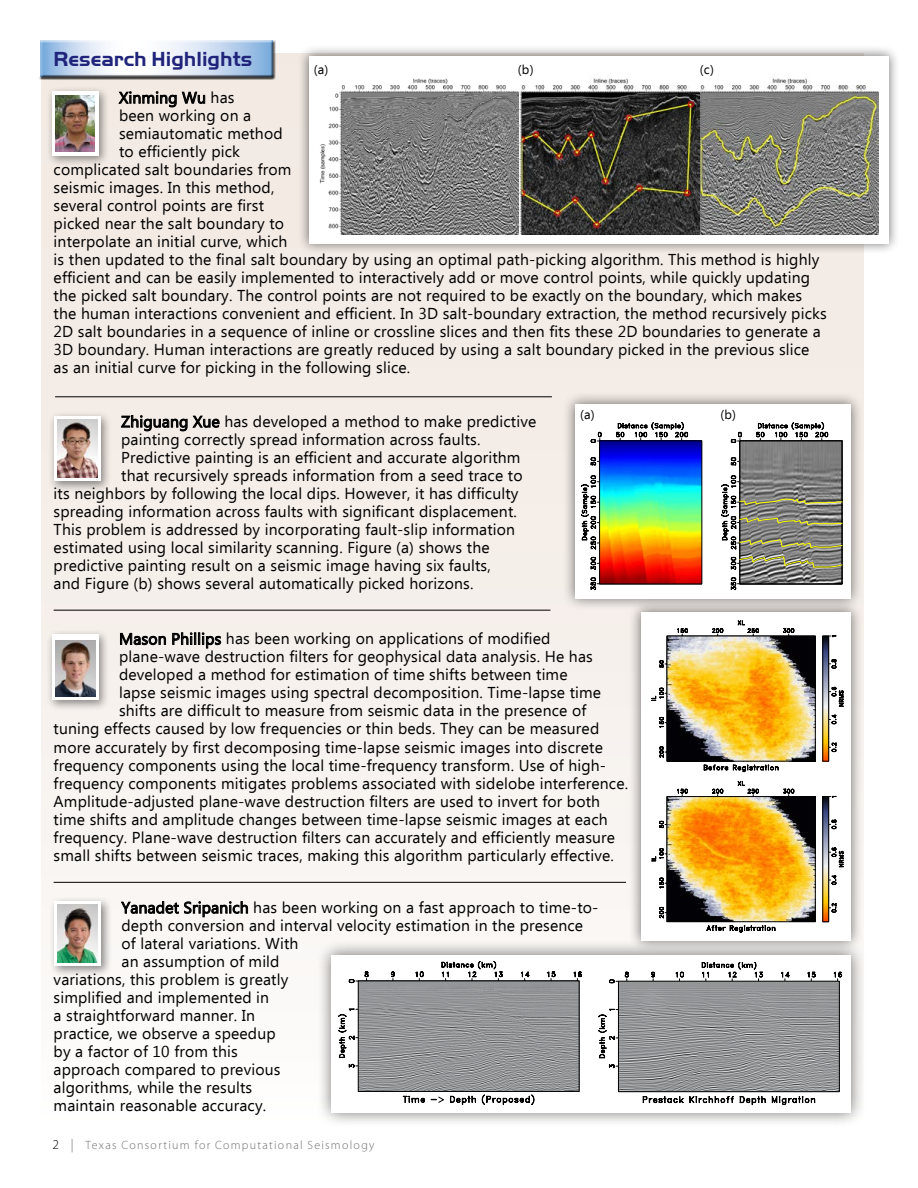
<style>
.page{position:relative;width:918px;height:1188px;background:#fff}
.page>*{position:absolute;margin:0;border:0;box-sizing:border-box;transform-origin:0 0}
.t1{font:700 21px "Handel Got D";color:#20247b}
.t2{font:15.75px "Ebrima";letter-spacing:.01em;color:#000}
.t3{font:12.9px "Ebrima";color:#000}
.t4{font:300 12px "Myriad Pro";letter-spacing:.105em;color:#6d6e71}
.t5{font:700 6.45px "Arial";color:#000}
.s1{font-size:13.5px;color:#000}
.s2{font-size:13.5px}
</style>
<div class="page">
<div style="left:41px;top:54px;width:823px;height:1079px;background:linear-gradient(to bottom,#f0e6df,#fcfbfa)"></div>
<div style="left:39px;top:39px;width:237px;height:41px;background:#000;opacity:.75"></div>
<hr style="left:54px;top:610px;width:496px;height:1px;background:#000">
<hr style="left:54px;top:882px;width:572px;height:1px;background:#000">
<hr style="left:55px;top:396px;width:497px;height:1px;background:#000">
<svg style="left:118px;top:91px;width:87px;height:17px"></svg>
<div style="left:46px;top:85px;width:64px;height:82px;background:#000;opacity:.45"></div>
<div style="left:52px;top:91px;width:47px;height:65px;background:#fff"></div>
<img style="left:56px;top:95px;width:39px;height:56px">
<svg style="left:121px;top:415px;width:99px;height:17px"></svg>
<div style="left:48px;top:411px;width:64px;height:81px;background:#000;opacity:.45"></div>
<div style="left:54px;top:416px;width:47px;height:65px;background:linear-gradient(to right,#fff,#fff)"></div>
<img style="left:57px;top:420px;width:41px;height:57px">
<svg style="left:120px;top:629px;width:46px;height:18px"></svg>
<svg style="left:172px;top:632px;width:49px;height:17px"></svg>
<div style="left:46px;top:629px;width:64px;height:83px;background:#000;opacity:.45"></div>
<div style="left:52px;top:635px;width:47px;height:65px;background:linear-gradient(to right,#fff,#fff)"></div>
<img style="left:56px;top:640px;width:39px;height:56px">
<svg style="left:121px;top:901px;width:127px;height:16px"></svg>
<div style="left:49px;top:896px;width:63px;height:81px;background:#000;opacity:.45"></div>
<div style="left:54px;top:901px;width:47px;height:65px;background:linear-gradient(to right,#fff,#fff)"></div>
<img style="left:58px;top:905px;width:39px;height:57px">
<div style="left:297px;top:44px;width:603px;height:211px;background:#000;opacity:.55"></div>
<div style="left:309px;top:56px;width:580px;height:187px;background:#fff"></div>
<img style="left:699px;top:78px;width:180px;height:157px">
<img style="left:519px;top:78px;width:180px;height:157px">
<img style="left:319px;top:78px;width:200px;height:157px">
<div style="left:314px;top:64px;width:19px;height:19px;background:#fff"></div>
<div style="left:696px;top:64px;width:22px;height:19px;background:#fff"></div>
<div style="left:514px;top:64px;width:23px;height:19px;background:#fff"></div>
<div style="left:562px;top:392px;width:302px;height:219px;background:#000;opacity:.55"></div>
<div style="left:575px;top:404px;width:276px;height:195px;background:#fff"></div>
<svg style="left:581px;top:422px;width:107px;height:169px"></svg>
<img style="left:602px;top:443px;width:98px;height:139px">
<svg style="left:721px;top:422px;width:121px;height:169px"></svg>
<div style="left:628px;top:600px;width:236px;height:354px;background:#000;opacity:.55"></div>
<div style="left:641px;top:612px;width:210px;height:329px;background:#fff"></div>
<svg style="left:651px;top:620px;width:165px;height:152px"></svg>
<img style="left:669px;top:638px;width:144px;height:121px">
<div style="left:667px;top:636px;width:148px;height:125px;border:1px solid #000"></div>
<svg style="left:829px;top:636px;width:15px;height:116px"></svg>
<img style="left:825px;top:638px;width:2px;height:121px">
<div style="left:823px;top:636px;width:6px;height:125px;border:1px solid #000"></div>
<svg style="left:651px;top:781px;width:165px;height:152px"></svg>
<img style="left:669px;top:799px;width:144px;height:121px">
<div style="left:667px;top:797px;width:148px;height:125px;border:1px solid #000"></div>
<svg style="left:829px;top:796px;width:15px;height:117px"></svg>
<img style="left:825px;top:798px;width:2px;height:122px">
<div style="left:823px;top:796px;width:6px;height:126px;border:1px solid #000"></div>
<div style="left:316px;top:940px;width:551px;height:188px;background:#000;opacity:.55"></div>
<div style="left:332px;top:955px;width:519px;height:158px;background:#fff"></div>
<svg style="left:339px;top:962px;width:243px;height:143px"></svg>
<img style="left:360px;top:983px;width:217px;height:107px">
<div style="left:358px;top:981px;width:221px;height:111px;border:1px solid #000"></div>
<svg style="left:598px;top:962px;width:244px;height:143px"></svg>
<img style="left:620px;top:983px;width:217px;height:107px">
<div style="left:618px;top:981px;width:221px;height:111px;border:1px solid #000"></div>
<h1 class="t1" style="left:54px;top:47px;width:200px">Research Highlights</h1>
<p class="t2" style="left:119px;top:86px;width:117px">Xinming Wu has</p>
<p class="t2" style="left:119px;top:104px;width:134px">been working on a</p>
<p class="t2" style="left:119px;top:122px;width:165px">semiautomatic method</p>
<p class="t2" style="left:119px;top:140px;width:122px">to efficiently pick</p>
<p class="t2" style="left:54px;top:159px;width:239px">complicated salt boundaries from</p>
<p class="t2" style="left:54px;top:177px;width:222px">seismic images. In this method,</p>
<p class="t2" style="left:54px;top:195px;width:212px">several control points are first</p>
<p class="t2" style="left:54px;top:213px;width:232px">picked near the salt boundary to</p>
<p class="t2" style="left:54px;top:231px;width:235px">interpolate an initial curve, which</p>
<p class="t2" style="left:54px;top:249px;width:767px">is then updated to the final salt boundary by using an optimal path-picking algorithm. This method is highly</p>
<p class="t2" style="left:54px;top:267px;width:758px">efficient and can be easily implemented to interactively add or move control points, while quickly updating</p>
<p class="t2" style="left:54px;top:285px;width:750px">the picked salt boundary. The control points are not required to be exactly on the boundary, which makes</p>
<p class="t2" style="left:54px;top:303px;width:775px">the human interactions convenient and efficient. In 3D salt-boundary extraction, the method recursively picks</p>
<p class="t2" style="left:54px;top:321px;width:769px">2D salt boundaries in a sequence of inline or crossline slices and then fits these 2D boundaries to generate a</p>
<p class="t2" style="left:54px;top:339px;width:757px">3D boundary. Human interactions are greatly reduced by using a salt boundary picked in the previous slice</p>
<p class="t2" style="left:54px;top:357px;width:358px">as an initial curve for picking in the following slice.</p>
<p class="t2" style="left:121px;top:410px;width:417px">Zhiguang Xue has developed a method to make predictive</p>
<p class="t2" style="left:121px;top:428px;width:361px">painting correctly spread information across faults.</p>
<p class="t2" style="left:121px;top:446px;width:401px">Predictive painting is an efficient and accurate algorithm</p>
<p class="t2" style="left:121px;top:464px;width:403px">that recursively spreads information from a seed trace to</p>
<p class="t2" style="left:54px;top:482px;width:466px">its neighbors by following the local dips. However, it has difficulty</p>
<p class="t2" style="left:54px;top:500px;width:465px">spreading information across faults with significant displacement.</p>
<p class="t2" style="left:54px;top:518px;width:463px">This problem is addressed by incorporating fault-slip information</p>
<p class="t2" style="left:54px;top:536px;width:438px">estimated using local similarity scanning. Figure (a) shows the</p>
<p class="t2" style="left:54px;top:554px;width:439px">predictive painting result on a seismic image having six faults,</p>
<p class="t2" style="left:54px;top:572px;width:421px">and Figure (b) shows several automatically picked horizons.</p>
<p class="t2" style="left:119px;top:628px;width:433px">Mason Phillips has been working on applications of modified</p>
<p class="t2" style="left:119px;top:646px;width:475px">plane-wave destruction filters for geophysical data analysis. He has</p>
<p class="t2" style="left:119px;top:664px;width:450px">developed a method for estimation of time shifts between time</p>
<p class="t2" style="left:119px;top:682px;width:484px">lapse seismic images using spectral decomposition. Time-lapse time</p>
<p class="t2" style="left:119px;top:700px;width:469px">shifts are difficult to measure from seismic data in the presence of</p>
<p class="t2" style="left:54px;top:718px;width:547px">tuning effects caused by low frequencies or thin beds. They can be measured</p>
<p class="t2" style="left:54px;top:736px;width:551px">more accurately by first decomposing time-lapse seismic images into discrete</p>
<p class="t2" style="left:54px;top:754px;width:554px">frequency components using the local time-frequency transform. Use of high-</p>
<p class="t2" style="left:54px;top:772px;width:576px">frequency components mitigates problems associated with sidelobe interference.</p>
<p class="t2" style="left:54px;top:790px;width:548px">Amplitude-adjusted plane-wave destruction filters are used to invert for both</p>
<p class="t2" style="left:54px;top:808px;width:556px">time shifts and amplitude changes between time-lapse seismic images at each</p>
<p class="t2" style="left:54px;top:826px;width:563px">frequency. Plane-wave destruction filters can accurately and efficiently measure</p>
<p class="t2" style="left:54px;top:844px;width:562px">small shifts between seismic traces, making this algorithm particularly effective.</p>
<p class="t2" style="left:122px;top:896px;width:479px">Yanadet Sripanich has been working on a fast approach to time-to-</p>
<p class="t2" style="left:122px;top:914px;width:463px">depth conversion and interval velocity estimation in the presence</p>
<p class="t2" style="left:122px;top:932px;width:178px">of lateral variations. With</p>
<p class="t2" style="left:122px;top:950px;width:160px">an assumption of mild</p>
<p class="t2" style="left:54px;top:968px;width:236px">variations, this problem is greatly</p>
<p class="t2" style="left:54px;top:986px;width:217px">simplified and implemented in</p>
<p class="t2" style="left:54px;top:1004px;width:203px">a straightforward manner. In</p>
<p class="t2" style="left:54px;top:1022px;width:224px">practice, we observe a speedup</p>
<p class="t2" style="left:54px;top:1040px;width:186px">by a factor of 10 from this</p>
<p class="t2" style="left:54px;top:1058px;width:228px">approach compared to previous</p>
<p class="t2" style="left:54px;top:1076px;width:200px">algorithms, while the results</p>
<p class="t2" style="left:54px;top:1094px;width:214px">maintain reasonable accuracy.</p>
<p class="t3" style="left:314px;top:60px;width:16px">(a)</p>
<p class="t3" style="left:518px;top:60px;width:17px">(b)</p>
<p class="t3" style="left:700px;top:60px;width:15px">(c)</p>
<p class="t5" style="left:322px;top:74px;width:7px">a)</p>
<p class="t3" style="left:580px;top:405px;width:16px">(a)</p>
<p class="t3" style="left:721px;top:405px;width:17px">(b)</p>
<p class="t4" style="left:52px;top:1137px;width:324px"><span class="s1">2</span> <span class="s2">|</span> Texas Consortium for Computational Seismology</p>
</div>
